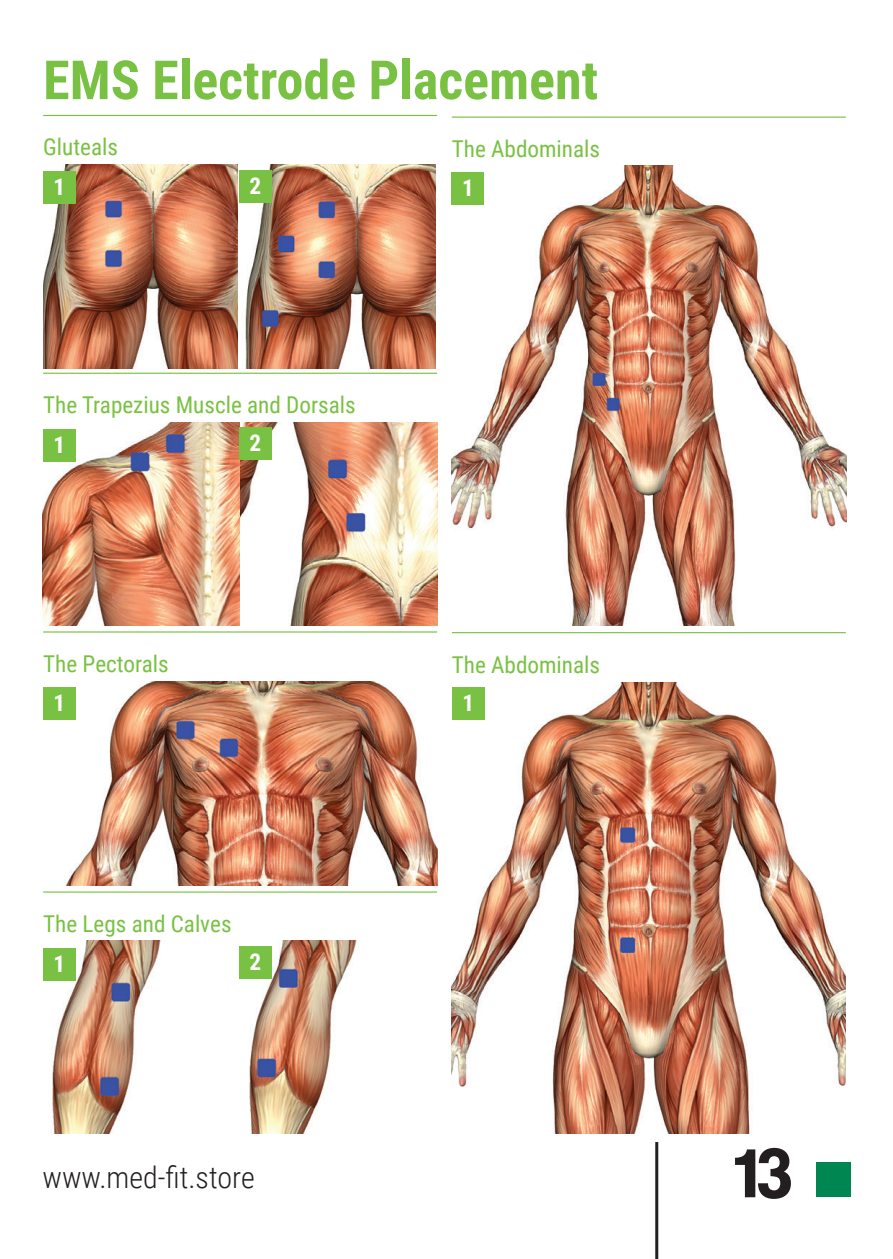
<style>
.page{position:relative;width:893px;height:1259px;background:#fff}
.page>*{position:absolute;margin:0;border:0;box-sizing:border-box;transform-origin:0 0}
.t1{font:700 72px "Coolvetica Rg";color:#231f20}
.t2{font:700 54px "Roboto Condensed";color:#79c142}
.t3{font:300 30px "Roboto Condensed";color:#231f20}
.Paragraph_Style_2{font:23.1px "Roboto Condensed";color:#79c142}
.Paragraph_Style_1{font:23.1px "Roboto Condensed";color:#79c142}
.Paragraph_Style_1-2{font:700 23.1px "Roboto Condensed";color:#fff}
</style>
<div class="page">
<div style="left:816px;top:1162px;width:34px;height:34px;background:#008751"></div>
<hr style="left:655px;top:1142px;width:3px;height:117px;background:#231f20">
<img style="left:43px;top:941px;width:314px;height:192px">
<img style="left:43px;top:681px;width:394px;height:204px">
<img style="left:43px;top:422px;width:394px;height:203px">
<img style="left:43px;top:165px;width:393px;height:203px">
<div style="left:239px;top:170px;width:32px;height:32px;background:#79c142"></div>
<div style="left:239px;top:428px;width:32px;height:32px;background:#79c142"></div>
<div style="left:239px;top:946px;width:32px;height:32px;background:#79c142"></div>
<hr style="left:43px;top:115px;width:394px;height:1px;background:#79c142">
<hr style="left:43px;top:373px;width:394px;height:1px;background:#79c142">
<hr style="left:43px;top:631px;width:394px;height:1px;background:#79c142">
<hr style="left:43px;top:891px;width:394px;height:1px;background:#79c142">
<div style="left:43px;top:171px;width:32px;height:32px;background:#79c142"></div>
<div style="left:43px;top:429px;width:32px;height:32px;background:#79c142"></div>
<div style="left:43px;top:688px;width:32px;height:32px;background:#79c142"></div>
<div style="left:43px;top:948px;width:32px;height:32px;background:#79c142"></div>
<img style="left:452px;top:165px;width:394px;height:460px">
<hr style="left:452px;top:117px;width:394px;height:1px;background:#79c142">
<div style="left:452px;top:173px;width:32px;height:32px;background:#79c142"></div>
<img style="left:452px;top:682px;width:393px;height:451px">
<hr style="left:452px;top:632px;width:394px;height:1px;background:#79c142">
<div style="left:452px;top:687px;width:32px;height:32px;background:#79c142"></div>
<p class="t2" style="left:43px;top:42px;width:556px">EMS Electrode Placement</p>
<p class="Paragraph_Style_2" style="left:43px;top:131px;width:76px">Gluteals</p>
<p class="Paragraph_Style_1-2" style="left:53px;top:170px;width:13px">1</p>
<p class="Paragraph_Style_1-2" style="left:249px;top:169px;width:13px">2</p>
<p class="Paragraph_Style_2" style="left:43px;top:389px;width:314px">The Trapezius Muscle and Dorsals</p>
<p class="Paragraph_Style_1-2" style="left:53px;top:428px;width:13px">1</p>
<p class="Paragraph_Style_2" style="left:43px;top:647px;width:127px">The Pectorals</p>
<p class="Paragraph_Style_1-2" style="left:53px;top:687px;width:13px">1</p>
<p class="Paragraph_Style_1-2" style="left:249px;top:427px;width:13px">2</p>
<p class="Paragraph_Style_1" style="left:43px;top:907px;width:190px">The Legs and Calves</p>
<p class="Paragraph_Style_1-2" style="left:53px;top:947px;width:13px">1</p>
<p class="Paragraph_Style_1-2" style="left:249px;top:946px;width:13px">2</p>
<p class="t3" style="left:43px;top:1156px;width:214px">www.med-fit.store</p>
<p class="Paragraph_Style_2" style="left:452px;top:133px;width:150px">The Abdominals</p>
<p class="Paragraph_Style_1-2" style="left:462px;top:172px;width:13px">1</p>
<p class="Paragraph_Style_2" style="left:452px;top:648px;width:150px">The Abdominals</p>
<p class="Paragraph_Style_1-2" style="left:462px;top:686px;width:13px">1</p>
<h1 class="t1" style="left:735px;top:1130px;width:59px">13</h1>
</div>
